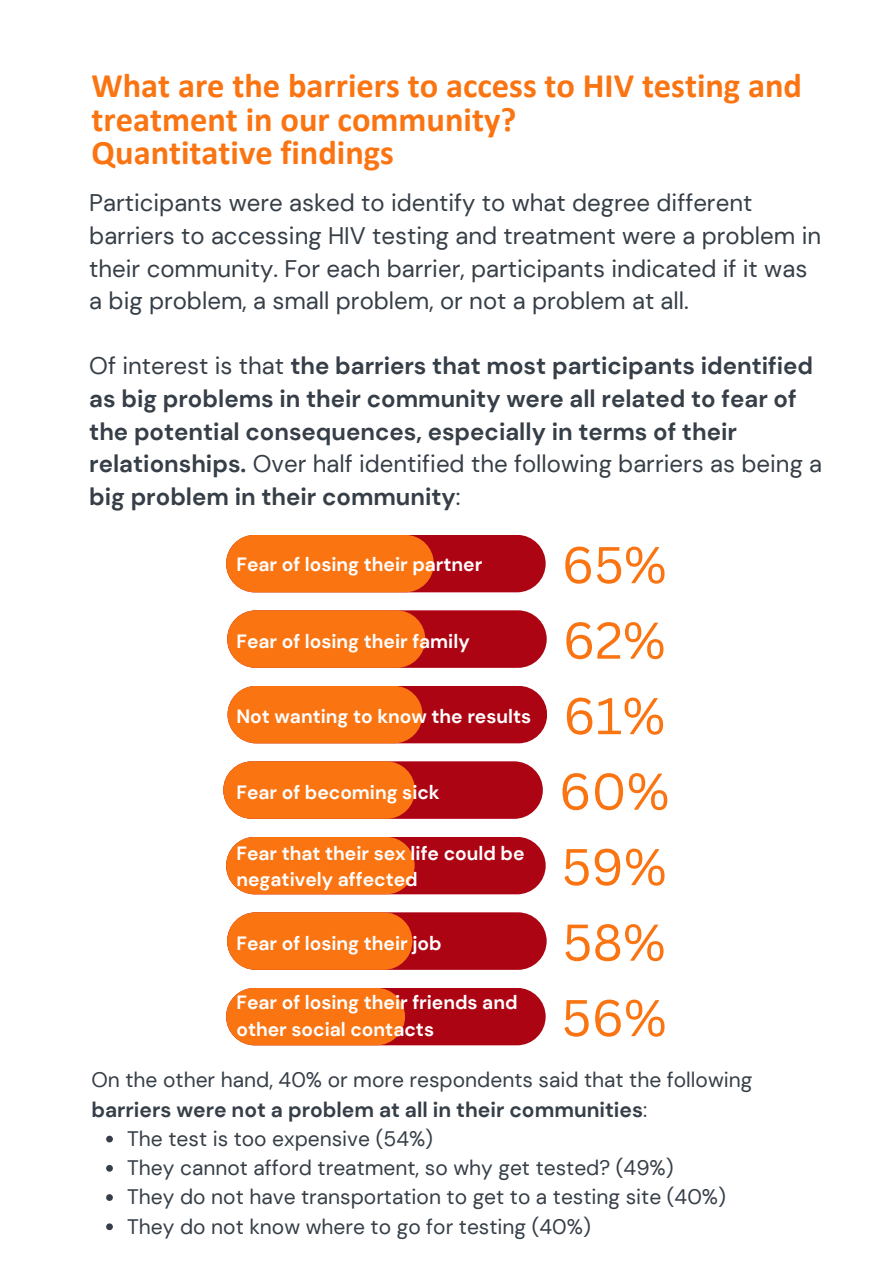
<style>
.page{position:relative;width:893px;height:1264px;background:#fff}
.page>*{position:absolute;margin:0;border:0;box-sizing:border-box;transform-origin:0 0}
.t1{font:50.55px "Canva Sans";color:#fa7412}
.t2{font:700 34.5px/33.8px "Calibri";color:#fa7412}
.t3{font:700 24px/32.5px "DM Sans";color:#363e47}
.t4{font:24px/32.5px "DM Sans";color:#363e47}
.t5{font:21px/29.2px "DM Sans";color:#363e47}
.t6{font:700 19.2px/26.1px "DM Sans";color:#fff}
.s1{font-weight:400}
.s2{font-weight:700}
</style>
<div class="page">
<div style="left:226px;top:987px;width:319px;height:58px;background:#ad0414;border-radius:29px"></div>
<div style="left:226px;top:987px;width:179px;height:58px;background:#fa7412;border-radius:29px"></div>
<div style="left:226px;top:535px;width:319px;height:57px;background:#ad0414;border-radius:29px"></div>
<div style="left:226px;top:535px;width:208px;height:57px;background:#fa7412;border-radius:29px"></div>
<div style="left:227px;top:610px;width:319px;height:58px;background:#ad0414;border-radius:29px"></div>
<div style="left:227px;top:610px;width:198px;height:58px;background:#fa7412;border-radius:29px"></div>
<div style="left:227px;top:686px;width:320px;height:57px;background:#ad0414;border-radius:29px"></div>
<div style="left:227px;top:686px;width:195px;height:57px;background:#fa7412;border-radius:29px"></div>
<div style="left:223px;top:761px;width:320px;height:57px;background:#ad0414;border-radius:29px"></div>
<div style="left:223px;top:761px;width:192px;height:57px;background:#fa7412;border-radius:29px"></div>
<div style="left:226px;top:836px;width:319px;height:58px;background:#ad0414;border-radius:29px"></div>
<div style="left:226px;top:836px;width:188px;height:58px;background:#fa7412;border-radius:29px"></div>
<div style="left:227px;top:912px;width:319px;height:57px;background:#ad0414;border-radius:29px"></div>
<div style="left:227px;top:912px;width:185px;height:57px;background:#fa7412;border-radius:29px"></div>
<svg style="left:106px;top:1135px;width:7px;height:7px"></svg>
<svg style="left:106px;top:1165px;width:7px;height:6px"></svg>
<svg style="left:106px;top:1194px;width:7px;height:6px"></svg>
<svg style="left:106px;top:1223px;width:7px;height:7px"></svg>
<p class="t2" style="left:91px;top:71px;width:712px">What are the barriers to access to HIV testing and treatment in our community?</p>
<p class="t2" style="left:91px;top:139px;width:304px">Quantitative findings</p>
<p class="t4" style="left:89px;top:187px;width:733px">Participants were asked to identify to what degree different barriers to accessing HIV testing and treatment were a problem in their community. For each barrier, participants indicated if it was a big problem, a small problem, or not a problem at all.</p>
<p class="t3" style="left:89px;top:350px;width:734px"><span class="s1">Of interest is that</span> the barriers that most participants identified as big problems in their community were all related to fear of the potential consequences, especially in terms of their relationships. <span class="s1">Over half identified the following barriers as being a </span>big problem in their community<span class="s1">:</span></p>
<p class="t6" style="left:236px;top:551px;width:247px">Fear of losing their partner</p>
<p class="t1" style="left:561px;top:529px;width:106px">65%</p>
<p class="t6" style="left:236px;top:628px;width:235px">Fear of losing their family</p>
<p class="t6" style="left:236px;top:703px;width:296px">Not wanting to know the results</p>
<p class="t6" style="left:236px;top:779px;width:205px">Fear of becoming sick</p>
<p class="t6" style="left:236px;top:840px;width:289px">Fear that their sex life could be negatively affected</p>
<p class="t1" style="left:562px;top:604px;width:104px">62%</p>
<p class="t1" style="left:563px;top:680px;width:103px">61%</p>
<p class="t1" style="left:558px;top:755px;width:112px">60%</p>
<p class="t1" style="left:561px;top:831px;width:106px">59%</p>
<p class="t6" style="left:236px;top:930px;width:207px">Fear of losing their job</p>
<p class="t1" style="left:562px;top:906px;width:104px">58%</p>
<p class="t6" style="left:236px;top:989px;width:282px">Fear of losing their friends and other social contacts</p>
<p class="t1" style="left:561px;top:982px;width:106px">56%</p>
<p class="t5" style="left:91px;top:1065px;width:662px">On the other hand, 40% or more respondents said that the following <span class="s2">barriers were not a problem at all in their communities</span>:</p>
<p class="t5" style="left:127px;top:1123px;width:307px">The test is too expensive (54%)</p>
<p class="t5" style="left:127px;top:1153px;width:548px">They cannot afford treatment, so why get tested? (49%)</p>
<p class="t5" style="left:127px;top:1182px;width:600px">They do not have transportation to get to a testing site (40%)</p>
<p class="t5" style="left:127px;top:1211px;width:465px">They do not know where to go for testing (40%)</p>
</div>
